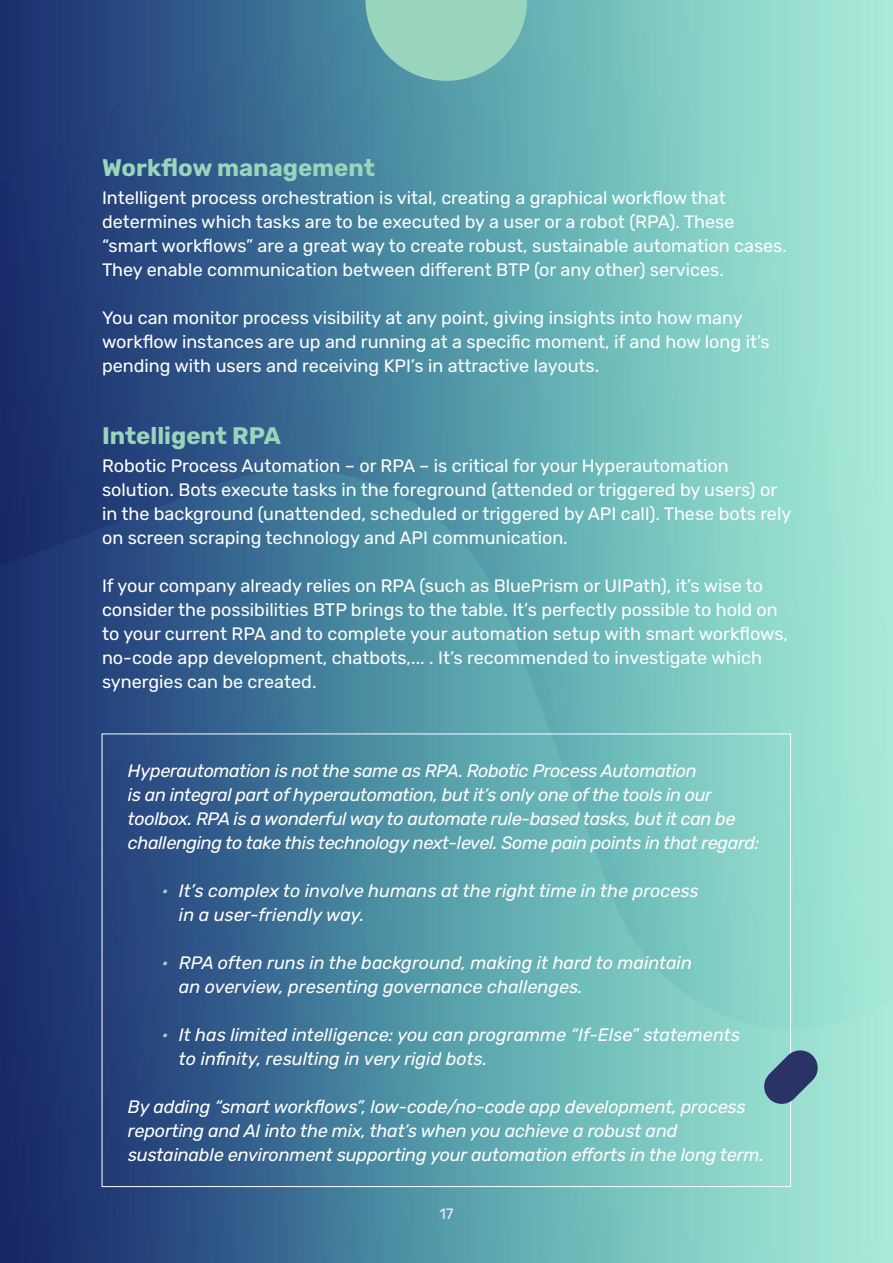
<style>
.page{position:relative;width:893px;height:1263px;background:#fff}
.page>*{position:absolute;margin:0;border:0;box-sizing:border-box;transform-origin:0 0}
.t1{font:700 24px "Rubik";color:#99d4bd}
.t2{font:18px/24px "Rubik";color:#fff}
.t3{font:italic 18px/24px "Rubik";letter-spacing:-.01em;color:#fff}
.t4{font:15px "Rubik";color:#f0eded}
.s1{color:#99d4bd}
</style>
<div class="page">
<img style="left:0;top:0;width:893px;height:1263px">
<svg style="left:762px;top:1049px;width:57px;height:56px;background:#587991"></svg>
<svg style="left:365px;top:0;width:162px;height:81px;background:#8ac7b8"></svg>
<p class="t1" style="left:102px;top:153px;width:274px">Workflow management</p>
<p class="t2" style="left:102px;top:186px;width:686px">Intelligent process orchestration is vital, creating a graphical workflow that determines which tasks are to be executed by a user or a robot (RPA). These “smart workflows” are a great way to create robust, sustainable automation cases.<br>They enable communication between different BTP (or any other) services.</p>
<p class="t2" style="left:102px;top:306px;width:669px">You can monitor process visibility at any point, giving insights into how many workflow instances are up and running at a specific moment, if and how long it’s pending with users and receiving KPI’s in attractive layouts.</p>
<p class="t1" style="left:102px;top:421px;width:181px">Intelligent RPA</p>
<p class="t2" style="left:102px;top:454px;width:691px">Robotic Process Automation – or RPA – is critical for your Hyperautomation solution. Bots execute tasks in the foreground (attended or triggered by users) or in the background (unattended, scheduled or triggered by API call). These bots rely on screen scraping technology and API communication.</p>
<p class="t2" style="left:102px;top:574px;width:687px">If your company already relies on RPA (such as BluePrism or UIPath), it’s wise to consider the possibilities BTP brings to the table. It’s perfectly possible to hold on to your current RPA and to complete your automation setup with smart workflows, no-code app development, chatbots,... . It’s recommended to investigate which synergies can be created.</p>
<p class="t3" style="left:128px;top:759px;width:633px">Hyperautomation is not the same as RPA. Robotic Process Automation<br>is an integral part of hyperautomation, but it’s only one of the tools in our toolbox. RPA is a wonderful way to automate rule-based tasks, but it can be challenging to take this technology next-level. Some pain points in that regard:</p>
<p class="t3" style="left:162px;top:879px;width:538px"><span class="s1">•</span> It’s complex to involve humans at the right time in the process</p>
<p class="t3" style="left:179px;top:903px;width:187px">in a user-friendly way.</p>
<p class="t3" style="left:162px;top:951px;width:531px"><span class="s1">•</span> RPA often runs in the background, making it hard to maintain</p>
<p class="t3" style="left:179px;top:975px;width:405px">an overview, presenting governance challenges.</p>
<p class="t3" style="left:162px;top:1023px;width:579px"><span class="s1">•</span> It has limited intelligence: you can programme “If-Else” statements</p>
<p class="t3" style="left:179px;top:1047px;width:310px">to infinity, resulting in very rigid bots.</p>
<p class="t3" style="left:128px;top:1095px;width:637px">By adding “smart workflows”, low-code/no-code app development, process reporting and AI into the mix, that’s when you achieve a robust and sustainable environment supporting your automation efforts in the long term.</p>
<p class="t4" style="left:439px;top:1205px;width:16px">17</p>
</div>
